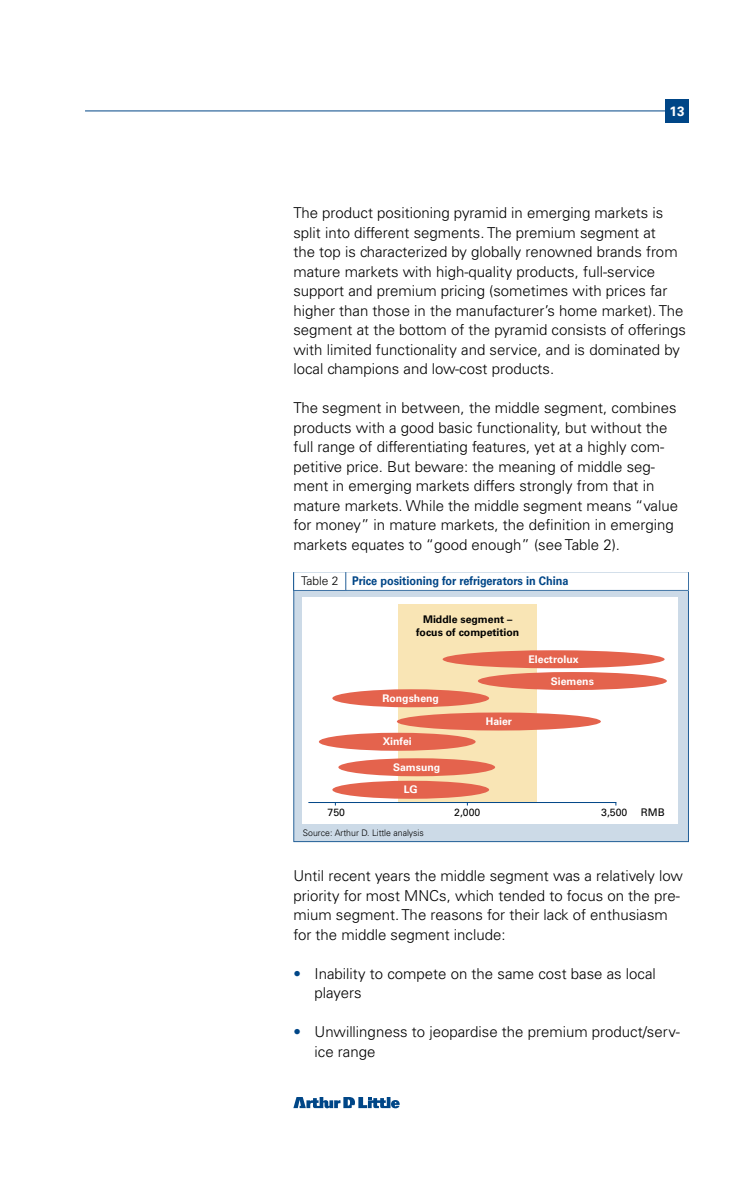
<style>
.page{position:relative;width:756px;height:1188px;background:#fff}
.page>*{position:absolute;margin:0;border:0;box-sizing:border-box;transform-origin:0 0}
.t1{font:300 15px/19.5px "Univers";color:#000}
.t2{font:700 13.5px "Univers";color:#fff}
.t3{font:700 12px "Univers";color:#004687;scale:.91 1}
.t4{font:700 10.5px/22.5px "Univers";color:#fff}
.t5{font:700 10.5px/12.6px "Univers";color:#000;text-align:center}
.t6{font:10.5px "Univers";color:#000}
.t7{font:300 9px "Univers";color:#000}
.s1{font-weight:300;color:#000}
.s2{color:#004687}
</style>
<div class="page">
<hr style="left:85px;top:111px;width:604px;height:1px;background:#004687">
<div style="left:665px;top:99px;width:24px;height:24px;background:#004687"></div>
<svg style="left:293px;top:1097px;width:107px;height:11px"></svg>
<svg style="left:293px;top:591px;width:396px;height:251px;background:#c6d5e4"></svg>
<svg style="left:293px;top:572px;width:396px;height:19px"></svg>
<div style="left:303px;top:598px;width:375px;height:226px;background:#fff"></div>
<div style="left:398px;top:605px;width:139px;height:197px;background:#f9e5b5"></div>
<div style="left:443px;top:650px;width:222px;height:18px;background:#e4634d;border-radius:50%"></div>
<div style="left:478px;top:672px;width:189px;height:18px;background:#e4634d;border-radius:50%"></div>
<div style="left:332px;top:689px;width:157px;height:18px;background:#e4634d;border-radius:50%"></div>
<div style="left:319px;top:733px;width:157px;height:18px;background:#e4634d;border-radius:50%"></div>
<div style="left:338px;top:758px;width:157px;height:18px;background:#e4634d;border-radius:50%"></div>
<div style="left:332px;top:781px;width:157px;height:18px;background:#e4634d;border-radius:50%"></div>
<div style="left:397px;top:713px;width:204px;height:18px;background:#e4634d;border-radius:50%"></div>
<hr style="left:308px;top:802px;width:308px;height:1px;background:#004687">
<p class="t2" style="left:670px;top:103px;width:17px">13</p>
<p class="t1" style="left:293px;top:203px;width:394px">The product positioning pyramid in emerging markets is split into different segments. The premium segment at<br>the top is characterized by globally renowned brands from mature markets with high-quality products, full-service support and premium pricing (sometimes with prices far higher than those in the manufacturer’s home market). The segment at the bottom of the pyramid consists of offerings with limited functionality and service, and is dominated by local champions and low-cost products.</p>
<p class="t1" style="left:293px;top:398px;width:386px">The segment in between, the middle segment, combines products with a good basic functionality, but without the full range of differentiating features, yet at a highly com&shy;petitive price. But beware: the meaning of middle seg&shy;ment in emerging markets differs strongly from that in mature markets. While the middle segment means “value for money” in mature markets, the definition in emerging markets equates to “good enough” (see Table 2).</p>
<p class="t3" style="left:301px;top:574px;width:295px"><span class="s1">Table 2</span> Price positioning for refrigerators in China</p>
<p class="t5" style="left:416px;top:613px;width:105px">Middle segment – focus of competition</p>
<p class="t4" style="left:382px;top:687px;width:58px">Rongsheng</p>
<p class="t4" style="left:383px;top:731px;width:31px">Xinfei</p>
<p class="t4" style="left:404px;top:756px;width:38px;text-indent:-11px">Samsung<br>LG</p>
<p class="t4" style="left:486px;top:710px;width:28px">Haier</p>
<p class="t4" style="left:529px;top:648px;width:52px">Electrolux</p>
<p class="t4" style="left:551px;top:670px;width:45px">Siemens</p>
<p class="t6" style="left:328px;top:806px;width:19px">750</p>
<p class="t6" style="left:454px;top:806px;width:28px">2,000</p>
<p class="t6" style="left:601px;top:806px;width:28px">3,500</p>
<p class="t6" style="left:641px;top:806px;width:25px">RMB</p>
<p class="t7" style="left:303px;top:828px;width:122px">Source: Arthur D. Little analysis</p>
<p class="t1" style="left:293px;top:866px;width:391px">Until recent years the middle segment was a relatively low priority for most MNCs, which tended to focus on the pre&shy;mium segment. The reasons for their lack of enthusiasm for the middle segment include:</p>
<p class="t1" style="left:315px;top:963px;width:343px;text-indent:-21px"><span class="s2">•</span> Inability to compete on the same cost base as local players</p>
<p class="t1" style="left:315px;top:1022px;width:367px;text-indent:-21px"><span class="s2">•</span> Unwillingness to jeopardise the premium product/serv&shy;ice range</p>
</div>
